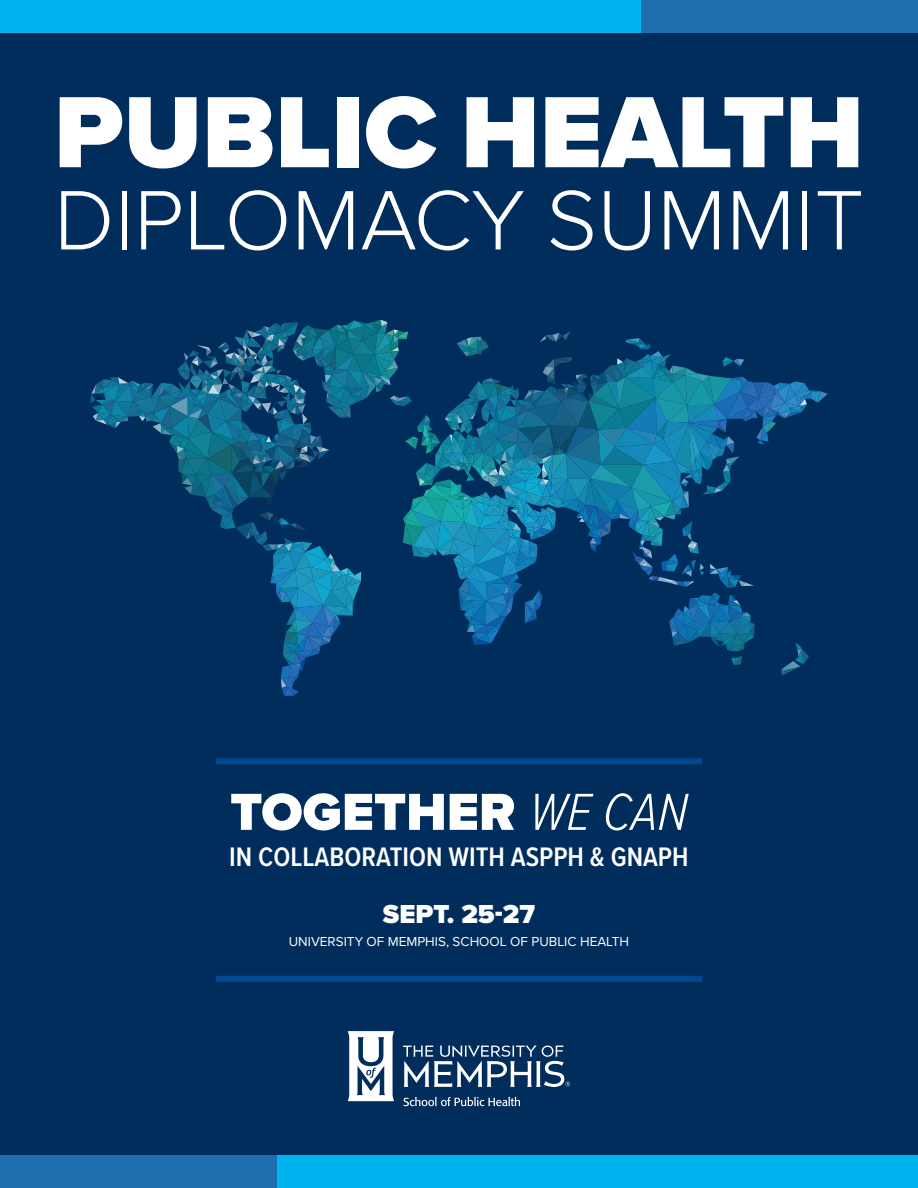
<style>
.page{position:relative;width:918px;height:1188px;background:#002d5b}
.page>*{position:absolute;margin:0;border:0;box-sizing:border-box;transform-origin:0 0}
.t1{font:900 105px "Proxima Nova";color:#fff}
.t2{font:300 87.3px "Proxima Nova";color:#fff}
.t3{font:900 54px "Proxima Nova";color:#fff}
.t4{font:600 27.75px "Proxima Nova Cond";color:#fff}
.t5{font:900 27px "Proxima Nova";color:#fff}
.t6{font:13.5px "Proxima Nova";color:#fff}
.s1{font-family:"Proxima Nova Cond";font-weight:300;font-style:italic}
</style>
<div class="page">
<svg style="left:90px;top:320px;width:738px;height:376px"></svg>
<div style="left:0;top:0;width:642px;height:32px;background:#00b5ef"></div>
<div style="left:276px;top:1156px;width:642px;height:32px;background:#00b5ef"></div>
<div style="left:642px;top:0;width:276px;height:32px;background:#1d6daf"></div>
<div style="left:0;top:1156px;width:276px;height:32px;background:#1d6daf"></div>
<div style="left:216px;top:976px;width:486px;height:6px;background:#004990"></div>
<div style="left:216px;top:758px;width:486px;height:6px;background:#004990"></div>
<svg style="left:348px;top:1031px;width:46px;height:70px"></svg>
<svg style="left:403px;top:1045px;width:167px;height:42px"></svg>
<svg style="left:404px;top:1097px;width:116px;height:9px"></svg>
<h1 class="t1" style="left:54px;top:54px;width:811px">PUBLIC HEALTH</h1>
<h2 class="t2" style="left:54px;top:155px;width:812px">DIPLOMACY SUMMIT</h2>
<h3 class="t3" style="left:230px;top:772px;width:459px">TOGETHER <span class="s1">WE CAN</span></h3>
<h3 class="t4" style="left:229px;top:837px;width:461px">IN COLLABORATION WITH ASPPH &amp; GNAPH</h3>
<h3 class="t5" style="left:383px;top:894px;width:154px">SEPT. 25-27</h3>
<p class="t6" style="left:289px;top:932px;width:342px">UNIVERSITY OF MEMPHIS, SCHOOL OF PUBLIC HEALTH</p>
</div>
